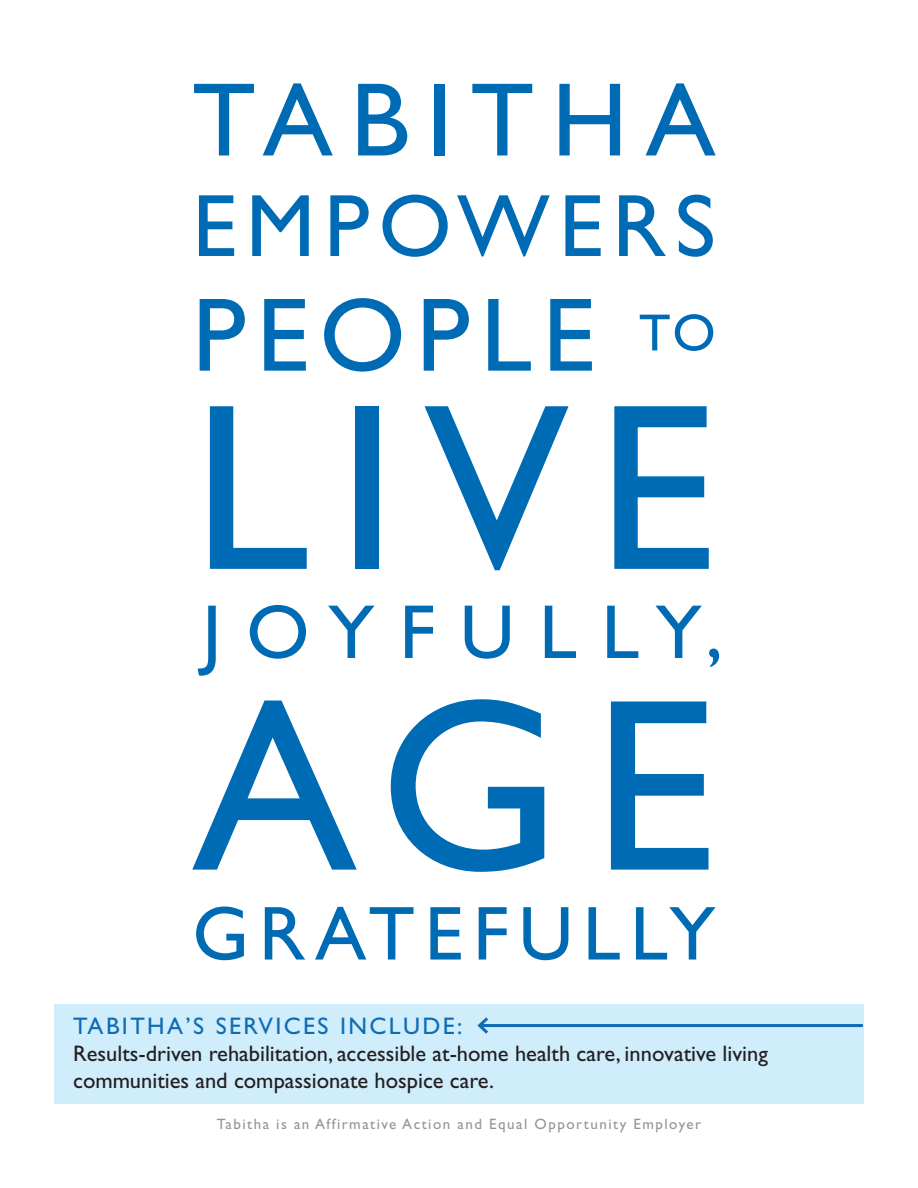
<style>
.page{position:relative;width:918px;height:1188px;background:#fff}
.page>*{position:absolute;margin:0;border:0;box-sizing:border-box;transform-origin:0 0}
.t1{font:24px "Gill Sans Std";letter-spacing:.1em;color:#0e6cb5}
.t2{font:22.5px/27px "Gill Sans Std";color:#231f20}
.t3{font:15px "Gill Sans Std";letter-spacing:.1em;color:#939598}
</style>
<div class="page">
<svg style="left:194px;top:84px;width:60px;height:71px"></svg>
<svg style="left:263px;top:83px;width:70px;height:72px"></svg>
<svg style="left:358px;top:84px;width:49px;height:71px"></svg>
<div style="left:435px;top:84px;width:10px;height:71px;background:#006bb5"></div>
<svg style="left:472px;top:84px;width:60px;height:71px"></svg>
<svg style="left:559px;top:84px;width:61px;height:71px"></svg>
<svg style="left:646px;top:83px;width:70px;height:72px"></svg>
<svg style="left:199px;top:195px;width:35px;height:61px"></svg>
<svg style="left:252px;top:195px;width:57px;height:61px"></svg>
<svg style="left:330px;top:195px;width:39px;height:61px"></svg>
<svg style="left:383px;top:195px;width:65px;height:62px"></svg>
<svg style="left:457px;top:195px;width:93px;height:62px"></svg>
<svg style="left:565px;top:195px;width:36px;height:61px"></svg>
<svg style="left:619px;top:195px;width:47px;height:61px"></svg>
<svg style="left:679px;top:195px;width:34px;height:62px"></svg>
<svg style="left:200px;top:299px;width:45px;height:72px"></svg>
<svg style="left:264px;top:299px;width:42px;height:72px"></svg>
<svg style="left:324px;top:298px;width:77px;height:74px"></svg>
<svg style="left:424px;top:299px;width:45px;height:72px"></svg>
<svg style="left:488px;top:299px;width:43px;height:72px"></svg>
<svg style="left:550px;top:299px;width:42px;height:72px"></svg>
<svg style="left:640px;top:314px;width:73px;height:37px"></svg>
<svg style="left:210px;top:406px;width:97px;height:163px"></svg>
<div style="left:355px;top:406px;width:24px;height:163px;background:#006bb5"></div>
<svg style="left:425px;top:406px;width:144px;height:164px"></svg>
<svg style="left:614px;top:406px;width:95px;height:163px"></svg>
<svg style="left:198px;top:606px;width:18px;height:70px"></svg>
<svg style="left:250px;top:605px;width:56px;height:54px"></svg>
<svg style="left:328px;top:606px;width:46px;height:52px"></svg>
<svg style="left:405px;top:606px;width:28px;height:52px"></svg>
<svg style="left:465px;top:606px;width:45px;height:53px"></svg>
<svg style="left:545px;top:606px;width:31px;height:52px"></svg>
<svg style="left:607px;top:606px;width:31px;height:52px"></svg>
<svg style="left:655px;top:606px;width:47px;height:52px"></svg>
<svg style="left:709px;top:649px;width:10px;height:18px"></svg>
<svg style="left:192px;top:701px;width:165px;height:169px"></svg>
<svg style="left:391px;top:699px;width:153px;height:173px"></svg>
<svg style="left:611px;top:702px;width:98px;height:168px"></svg>
<svg style="left:196px;top:906px;width:48px;height:54px"></svg>
<svg style="left:265px;top:907px;width:40px;height:53px"></svg>
<svg style="left:315px;top:907px;width:99px;height:53px"></svg>
<svg style="left:430px;top:907px;width:31px;height:53px"></svg>
<svg style="left:479px;top:907px;width:28px;height:53px"></svg>
<svg style="left:523px;top:907px;width:45px;height:53px"></svg>
<svg style="left:589px;top:907px;width:31px;height:53px"></svg>
<svg style="left:636px;top:907px;width:80px;height:53px"></svg>
<div style="left:54px;top:1004px;width:810px;height:100px;background:#cfedfb"></div>
<hr style="left:480px;top:1024px;width:383px;height:3px;background:#0e6cb5">
<svg style="left:477px;top:1017px;width:11px;height:17px"></svg>
<p class="t1" style="left:73px;top:1012px;width:391px">TABITHA’S SERVICES INCLUDE:</p>
<p class="t2" style="left:73px;top:1040px;width:696px">Results-driven rehabilitation, accessible at-home health care, innovative living communities and compassionate hospice care.</p>
<p class="t3" style="left:217px;top:1116px;width:486px">Tabitha is an Affirmative Action and Equal Opportunity Employer</p>
</div>
